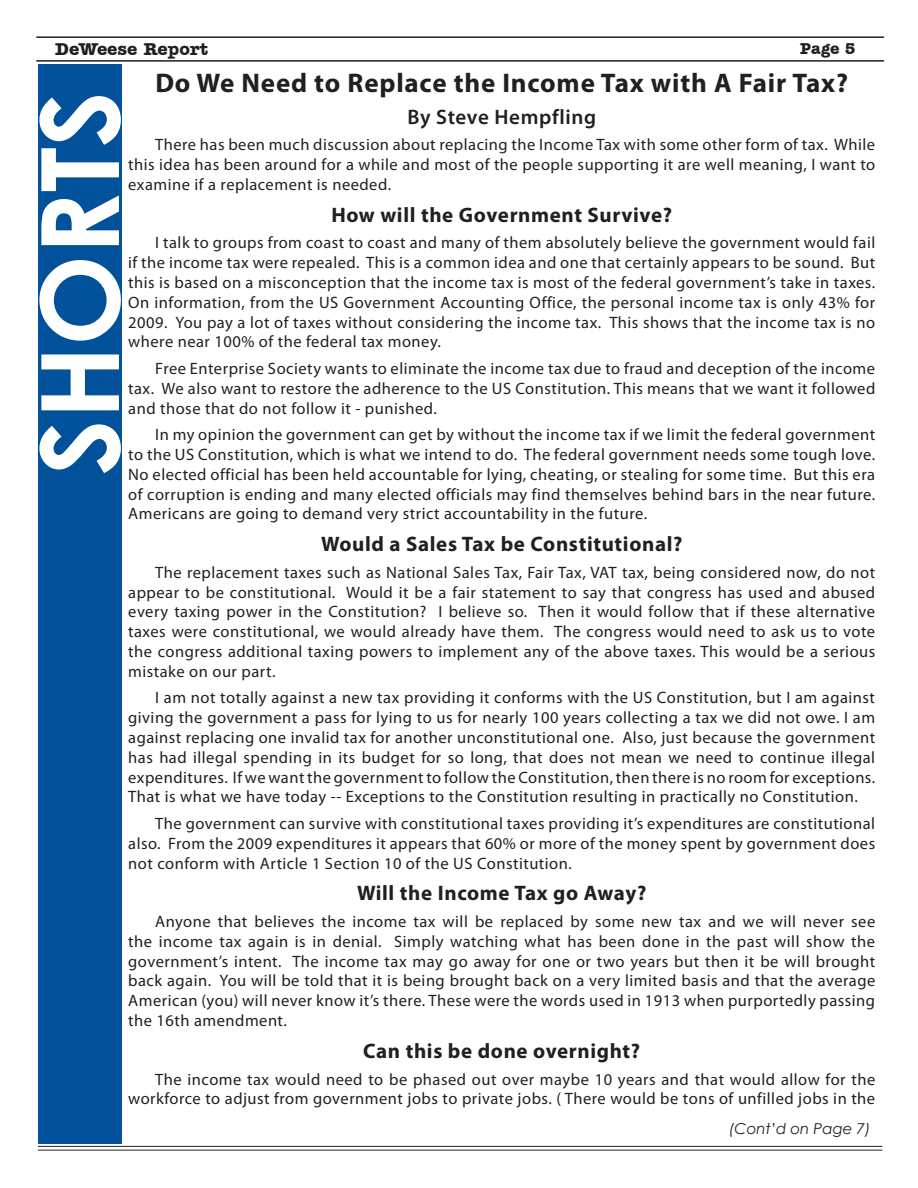
<style>
.page{position:relative;width:918px;height:1188px;background:#fff}
.page>*{position:absolute;margin:0;border:0;box-sizing:border-box;transform-origin:0 0}
.t1{font:700 108px "Century Gothic";color:#fff}
.t2{font:700 27px "Myriad Pro";letter-spacing:.03em;color:#231f20}
.t3{font:700 21px "Myriad Pro";letter-spacing:.03em;color:#231f20}
.t4{font:600 21px "Myriad Pro";letter-spacing:.03em;color:#231f20}
.t5{font:700 18px "Amer Typewriter IT Cby BT";color:#231f20}
.t6{font:16.5px/19.8px "Myriad Pro";letter-spacing:.03em;color:#231f20;text-align:justify}
.t7{font:700 16.5px "Amer Typewriter IT Cby BT";color:#231f20}
.t8{font:italic 15px "Century Gothic";color:#231f20}
</style>
<div class="page">
<div style="left:38px;top:64px;width:84px;height:1080px;background:#01529a"></div>
<hr style="left:39px;top:1146px;width:843px;height:1px;background:#231f20">
<hr style="left:39px;top:1150px;width:843px;height:1px;background:#231f20">
<hr style="left:37px;top:36px;width:846px;height:2px;background:#231f20">
<hr style="left:37px;top:60px;width:846px;height:2px;background:#231f20">
<p class="t5" style="left:55px;top:37px;width:155px">DeWeese Report</p>
<p class="t7" style="left:800px;top:38px;width:41px">Page</p>
<h2 class="t2" style="left:155px;top:65px;width:694px">Do We Need to Replace the Income Tax with A Fair Tax?</h2>
<p class="t4" style="left:407px;top:103px;width:190px">By Steve Hempfling</p>
<p class="t6" style="left:128px;top:135px;width:749px;text-indent:27px">There has been much discussion about replacing the Income Tax with some other form of tax. While this idea has been around for a while and most of the people supporting it are well meaning, I want to examine if a replacement is needed.</p>
<p class="t3" style="left:331px;top:201px;width:342px">How will the Government Survive?</p>
<p class="t6" style="left:128px;top:233px;width:749px;text-indent:27px">I talk to groups from coast to coast and many of them absolutely believe the government would fail if the income tax were repealed. This is a common idea and one that certainly appears to be sound. But this is based on a misconception that the income tax is most of the federal government’s take in taxes.<br>On information, from the US Government Accounting Office, the personal income tax is only 43% for 2009. You pay a lot of taxes without considering the income tax. This shows that the income tax is no where near 100% of the federal tax money.</p>
<p class="t6" style="left:128px;top:358px;width:749px;text-indent:27px">Free Enterprise Society wants to eliminate the income tax due to fraud and deception of the income tax. We also want to restore the adherence to the US Constitution. This means that we want it followed and those that do not follow it - punished.</p>
<p class="t6" style="left:128px;top:424px;width:748px;text-indent:27px">In my opinion the government can get by without the income tax if we limit the federal government to the US Constitution, which is what we intend to do. The federal government needs some tough love.<br>No elected official has been held accountable for lying, cheating, or stealing for some time. But this era of corruption is ending and many elected officials may find themselves behind bars in the near future.<br>Americans are going to demand very strict accountability in the future.</p>
<p class="t3" style="left:321px;top:530px;width:363px">Would a Sales Tax be Constitutional?</p>
<p class="t6" style="left:128px;top:562px;width:749px;text-indent:27px">The replacement taxes such as National Sales Tax, Fair Tax, VAT tax, being considered now, do not appear to be constitutional. Would it be a fair statement to say that congress has used and abused every taxing power in the Constitution? I believe so. Then it would follow that if these alternative taxes were constitutional, we would already have them. The congress would need to ask us to vote the congress additional taxing powers to implement any of the above taxes. This would be a serious mistake on our part.</p>
<p class="t6" style="left:128px;top:688px;width:749px;text-indent:27px">I am not totally against a new tax providing it conforms with the US Constitution, but I am against giving the government a pass for lying to us for nearly 100 years collecting a tax we did not owe. I am against replacing one invalid tax for another unconstitutional one. Also, just because the government has had illegal spending in its budget for so long, that does not mean we need to continue illegal expenditures. If we want the government to follow the Constitution, then there is no room for exceptions.<br>That is what we have today -- Exceptions to the Constitution resulting in practically no Constitution.</p>
<p class="t6" style="left:128px;top:813px;width:749px;text-indent:27px">The government can survive with constitutional taxes providing it’s expenditures are constitutional also. From the 2009 expenditures it appears that 60% or more of the money spent by government does not conform with Article 1 Section 10 of the US Constitution.</p>
<p class="t3" style="left:357px;top:880px;width:291px">Will the Income Tax go Away?</p>
<p class="t6" style="left:128px;top:911px;width:749px;text-indent:27px">Anyone that believes the income tax will be replaced by some new tax and we will never see the income tax again is in denial. Simply watching what has been done in the past will show the government’s intent. The income tax may go away for one or two years but then it be will brought back again. You will be told that it is being brought back on a very limited basis and that the average American (you) will never know it’s there. These were the words used in 1913 when purportedly passing the 16th amendment.</p>
<p class="t3" style="left:363px;top:1037px;width:279px">Can this be done overnight?</p>
<p class="t6" style="left:128px;top:1069px;width:749px;text-align:right">The income tax would need to be phased out over maybe 10 years and that would allow for the workforce to adjust from government jobs to private jobs. ( There would be tons of unfilled jobs in the</p>
<h1 class="t1" style="left:-2px;top:475px;width:386px;rotate:-90deg">Shorts</h1>
<p class="t8" style="left:729px;top:1119px;width:143px">(Cont’d on Page 7)</p>
</div>
